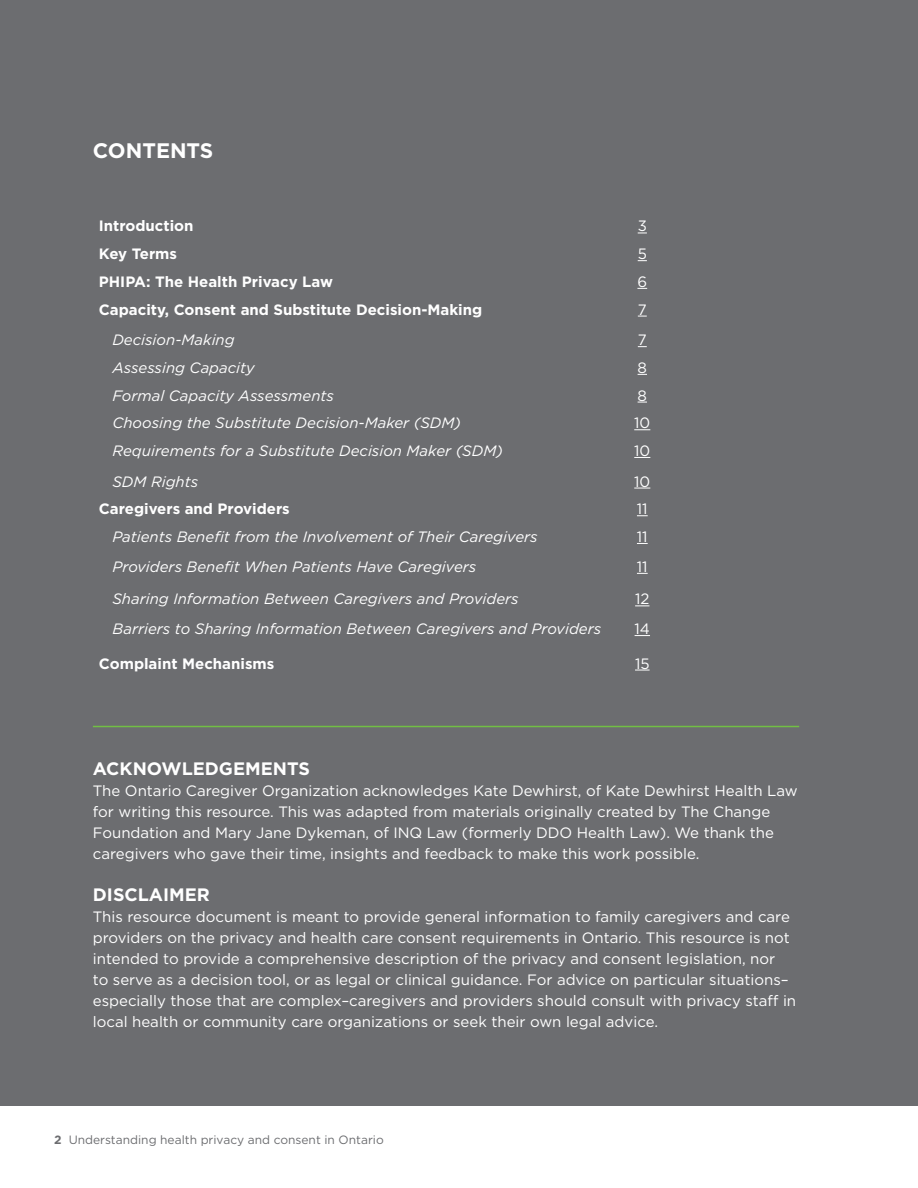
<style>
.page{position:relative;width:918px;height:1188px;background:#fff}
.page>*{position:absolute;margin:0;border:0;box-sizing:border-box;transform-origin:0 0}
.Good_capped_title{font:700 21px "Gotham";color:#fff}
.Capped_small_title{font:700 18px "Gotham";color:#fff}
.Change_body_text{font:15px/21px "Gotham";color:#fff}
.Change_body_text-2{font:italic 15px "Gotham";color:#fff}
.Change_body_text-3{font:700 15px "Gotham";color:#fff}
.t1{font:12px "Gotham";color:#6c6d70}
.s1{font-weight:700}
</style>
<div class="page">
<div style="left:0;top:0;width:918px;height:1106px;background:#6c6d70"></div>
<svg style="left:634px;top:429px;width:16px;height:1px"></svg>
<svg style="left:634px;top:457px;width:16px;height:1px"></svg>
<svg style="left:634px;top:488px;width:16px;height:1px"></svg>
<svg style="left:635px;top:605px;width:14px;height:1px"></svg>
<svg style="left:635px;top:635px;width:15px;height:1px"></svg>
<svg style="left:635px;top:670px;width:15px;height:1px"></svg>
<hr style="left:93px;top:726px;width:706px;height:1px;background:#71bf44">
<p class="Good_capped_title" style="left:93px;top:137px;width:122px">CONTENTS</p>
<p class="Change_body_text-3" style="left:99px;top:216px;width:96px">Introduction</p>
<p class="Change_body_text" style="left:638px;top:215px;width:11px">3</p>
<p class="Change_body_text-3" style="left:99px;top:244px;width:80px">Key Terms</p>
<p class="Change_body_text" style="left:638px;top:243px;width:11px">5</p>
<p class="Change_body_text-3" style="left:99px;top:272px;width:236px">PHIPA: The Health Privacy Law</p>
<p class="Change_body_text" style="left:637px;top:271px;width:11px">6</p>
<p class="Change_body_text-3" style="left:99px;top:299px;width:385px">Capacity, Consent and Substitute Decision-Making</p>
<p class="Change_body_text" style="left:638px;top:298px;width:10px">7</p>
<p class="Change_body_text-2" style="left:112px;top:330px;width:124px">Decision-Making</p>
<p class="Change_body_text" style="left:638px;top:329px;width:10px">7</p>
<p class="Change_body_text-2" style="left:112px;top:358px;width:144px">Assessing Capacity</p>
<p class="Change_body_text" style="left:638px;top:357px;width:11px">8</p>
<p class="Change_body_text-2" style="left:112px;top:386px;width:223px">Formal Capacity Assessments</p>
<p class="Change_body_text" style="left:638px;top:384px;width:11px">8</p>
<p class="Change_body_text-2" style="left:112px;top:413px;width:350px">Choosing the Substitute Decision-Maker (SDM)</p>
<p class="Change_body_text" style="left:634px;top:412px;width:18px">10</p>
<p class="Change_body_text-2" style="left:112px;top:441px;width:392px">Requirements for a Substitute Decision Maker (SDM)</p>
<p class="Change_body_text" style="left:634px;top:440px;width:18px">10</p>
<p class="Change_body_text-2" style="left:112px;top:472px;width:87px">SDM Rights</p>
<p class="Change_body_text" style="left:634px;top:470px;width:18px">10</p>
<p class="Change_body_text-3" style="left:99px;top:499px;width:192px">Caregivers and Providers</p>
<p class="Change_body_text" style="left:637px;top:498px;width:12px">11</p>
<p class="Change_body_text-2" style="left:112px;top:527px;width:427px">Patients Benefit from the Involvement of Their Caregivers</p>
<p class="Change_body_text" style="left:637px;top:526px;width:12px">11</p>
<p class="Change_body_text-2" style="left:112px;top:557px;width:365px">Providers Benefit When Patients Have Caregivers</p>
<p class="Change_body_text" style="left:637px;top:556px;width:12px">11</p>
<p class="Change_body_text-2" style="left:112px;top:589px;width:408px">Sharing Information Between Caregivers and Providers</p>
<p class="Change_body_text" style="left:635px;top:588px;width:16px">12</p>
<p class="Change_body_text-2" style="left:112px;top:619px;width:490px">Barriers to Sharing Information Between Caregivers and Providers</p>
<p class="Change_body_text" style="left:635px;top:618px;width:17px">14</p>
<p class="Change_body_text-3" style="left:99px;top:653px;width:177px">Complaint Mechanisms</p>
<p class="Change_body_text" style="left:635px;top:652px;width:16px">15</p>
<p class="Capped_small_title" style="left:93px;top:756px;width:219px">ACKNOWLEDGEMENTS</p>
<p class="Change_body_text" style="left:93px;top:780px;width:706px">The Ontario Caregiver Organization acknowledges Kate Dewhirst, of Kate Dewhirst Health Law for writing this resource. This was adapted from materials originally created by The Change Foundation and Mary Jane Dykeman, of INQ Law (formerly DDO Health Law). We thank the caregivers who gave their time, insights and feedback to make this work possible.</p>
<p class="Capped_small_title" style="left:93px;top:882px;width:119px">DISCLAIMER</p>
<p class="Change_body_text" style="left:93px;top:906px;width:705px">This resource document is meant to provide general information to family caregivers and care providers on the privacy and health care consent requirements in Ontario. This resource is not intended to provide a comprehensive description of the privacy and consent legislation, nor<br>to serve as a decision tool, or as legal or clinical guidance. For advice on particular situations– especially those that are complex–caregivers and providers should consult with privacy staff in local health or community care organizations or seek their own legal advice.</p>
<p class="t1" style="left:54px;top:1132px;width:331px"><span class="s1">2</span> Understanding health privacy and consent in Ontario</p>
</div>
